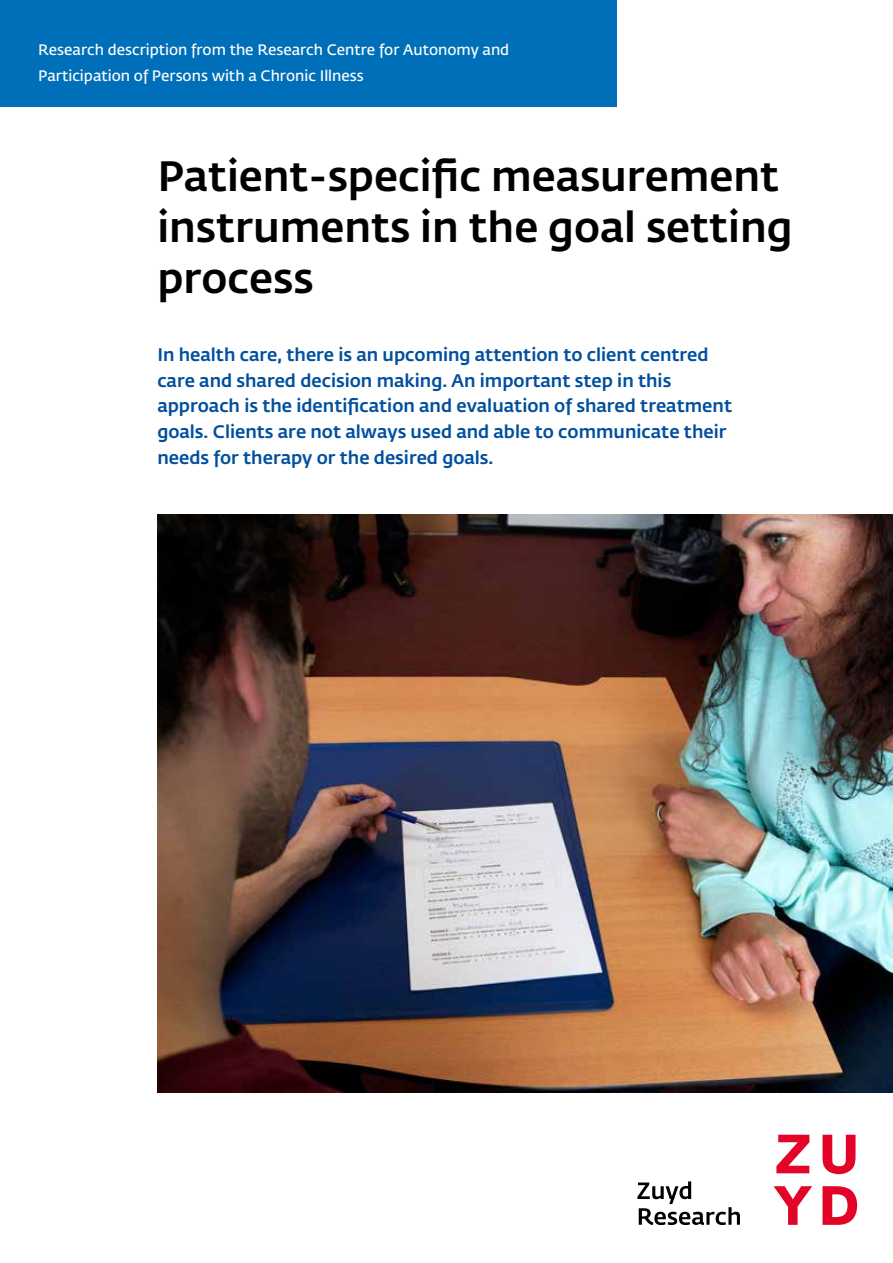
<style>
.page{position:relative;width:893px;height:1263px;background:#fff}
.page>*{position:absolute;margin:0;border:0;box-sizing:border-box;transform-origin:0 0}
.t1{font:500 42px/51px "Fedra Sans Std";color:#000}
.t2{font:500 18px/25.5px "Fedra Sans Std";color:#004f9f}
.t3{font:600 15px/25.5px "Fedra Sans Std";color:#fff}
</style>
<div class="page">
<div style="left:0;top:0;width:617px;height:106px;background:#006fb9"></div>
<img style="left:157px;top:514px;width:736px;height:579px">
<svg style="left:776px;top:1135px;width:33px;height:38px"></svg>
<svg style="left:822px;top:1135px;width:33px;height:39px"></svg>
<svg style="left:774px;top:1186px;width:38px;height:39px"></svg>
<svg style="left:822px;top:1186px;width:35px;height:39px"></svg>
<svg style="left:637px;top:1181px;width:103px;height:44px"></svg>
<p class="t3" style="left:38px;top:37px;width:472px">Research description from the Research Centre for Autonomy and<br>Participation of Persons with a Chronic Illness</p>
<h1 class="t1" style="left:157px;top:151px;width:637px">Patient-specific measurement instruments in the goal setting process</h1>
<p class="t2" style="left:157px;top:343px;width:576px">In health care, there is an upcoming attention to client centred care and shared decision making. An important step in this approach is the identification and evaluation of shared treatment goals. Clients are not always used and able to communicate their needs for therapy or the desired goals.</p>
</div>
